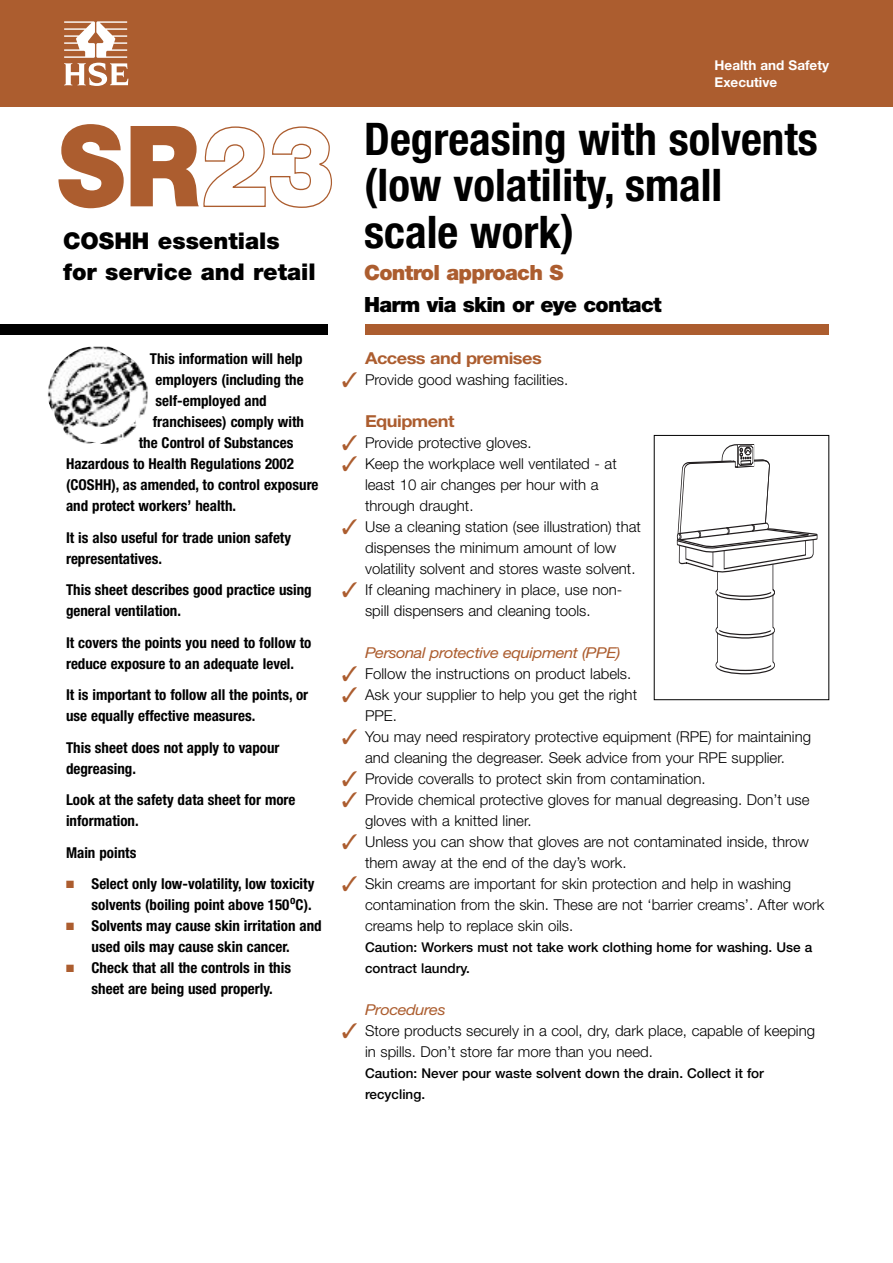
<style>
.page{position:relative;width:893px;height:1263px;background:#fff}
.page>*{position:absolute;margin:0;border:0;box-sizing:border-box;transform-origin:0 0}
.t1{font:900 112.5px "Helvetica Neue";color:#ac5d2f;scale:.9 1}
.t2{font:700 condensed 45px/46.5px "Helvetica Neue";color:#000}
.t3{font:900 23.1px/31.5px "Helvetica Neue";color:#000}
.t4{font:900 21px "Helvetica Neue";letter-spacing:-.035em;color:#000}
.t5{font:900 21px "Helvetica Neue";letter-spacing:-.035em;color:#ac5d2f}
.t6{font:700 16.5px "Helvetica Neue";letter-spacing:-.03em;color:#ac5d2f;scale:1.1 1}
.t7{font:300 15px/21px "Helvetica Neue";color:#000}
.t8{font:700 condensed 15px/21px "Helvetica Neue";color:#000}
.t9{font:italic 15px "Helvetica Neue";letter-spacing:-.03em;color:#ac5d2f;scale:1.1 1}
.t10{font:500 13.5px/21px "Helvetica Neue";color:#000}
.t11{font:700 13.5px/16.5px "Helvetica Neue";color:#fff}
.s1{color:#fff}
.s2{color:#ac5d2f}
</style>
<div class="page">
<div style="left:0;top:0;width:893px;height:106px;background:#ac5d2f"></div>
<svg style="left:64px;top:21px;width:64px;height:65px"></svg>
<div style="left:366px;top:324px;width:463px;height:10px;background:#ac5d2f"></div>
<div style="left:0;top:324px;width:327px;height:10px;background:#000"></div>
<img style="left:48px;top:347px;width:100px;height:97px">
<svg style="left:677px;top:444px;width:140px;height:230px"></svg>
<div style="left:654px;top:435px;width:175px;height:265px;border:1px solid #000"></div>
<h1 class="t1" style="left:57px;top:126px;width:310px">SR<span class="s1">23</span></h1>
<h3 class="t3" style="left:63px;top:226px;width:254px">COSHH essentials for service and retail</h3>
<p class="t11" style="left:715px;top:59px;width:116px">Health and Safety<br>Executive</p>
<h2 class="t2" style="left:364px;top:119px;width:455px">Degreasing with solvents (low volatility, small scale work)</h2>
<h3 class="t5" style="left:364px;top:265px;width:201px">Control approach S</h3>
<h3 class="t4" style="left:364px;top:297px;width:299px">Harm via skin or eye contact</h3>
<p class="t8" style="left:150px;top:349px;width:154px">This information will help</p>
<p class="t8" style="left:156px;top:370px;width:150px">employers (including the</p>
<p class="t8" style="left:156px;top:391px;width:113px">self-employed and</p>
<p class="t8" style="left:153px;top:412px;width:153px">franchisees) comply with</p>
<p class="t8" style="left:139px;top:433px;width:156px">the Control of Substances</p>
<p class="t8" style="left:66px;top:454px;width:229px">Hazardous to Health Regulations 2002</p>
<p class="t8" style="left:66px;top:475px;width:254px">(COSHH), as amended, to control exposure</p>
<p class="t8" style="left:66px;top:496px;width:172px">and protect workers’ health.</p>
<p class="t8" style="left:66px;top:528px;width:227px">It is also useful for trade union safety representatives.</p>
<p class="t8" style="left:66px;top:580px;width:247px">This sheet describes good practice using general ventilation.</p>
<p class="t8" style="left:66px;top:633px;width:247px">It covers the points you need to follow to reduce exposure to an adequate level.</p>
<p class="t8" style="left:66px;top:685px;width:244px">It is important to follow all the points, or use equally effective measures.</p>
<p class="t8" style="left:66px;top:738px;width:215px">This sheet does not apply to vapour degreasing.</p>
<p class="t8" style="left:66px;top:790px;width:231px">Look at the safety data sheet for more information.</p>
<p class="t8" style="left:66px;top:843px;width:72px">Main points</p>
<p class="t8" style="left:66px;top:874px;width:250px;text-align:right"><span class="s2">■</span> Select only low-volatility, low toxicity solvents (boiling point above 150<sup>o</sup>C).</p>
<p class="t8" style="left:66px;top:916px;width:257px;text-align:center"><span class="s2">■</span> Solvents may cause skin irritation and used oils may cause skin cancer.</p>
<p class="t8" style="left:66px;top:958px;width:226px;text-align:center"><span class="s2">■</span> Check that all the controls in this sheet are being used properly.</p>
<p class="t6" style="left:365px;top:352px;width:162px">Access and premises</p>
<p class="t7" style="left:342px;top:371px;width:228px"><span class="s2">✓</span> Provide good washing facilities.</p>
<p class="t6" style="left:365px;top:415px;width:83px">Equipment</p>
<p class="t7" style="left:342px;top:434px;width:191px"><span class="s2">✓</span> Provide protective gloves.</p>
<p class="t7" style="left:365px;top:455px;width:253px;text-indent:-23px"><span class="s2">✓</span> Keep the workplace well ventilated - at least 10 air changes per hour with a through draught.</p>
<p class="t7" style="left:365px;top:518px;width:277px;text-indent:-23px"><span class="s2">✓</span> Use a cleaning station (see illustration) that dispenses the minimum amount of low volatility solvent and stores waste solvent.</p>
<p class="t7" style="left:342px;top:581px;width:282px;text-align:center"><span class="s2">✓</span> If cleaning machinery in place, use non&shy;spill dispensers and cleaning tools.</p>
<p class="t9" style="left:365px;top:647px;width:233px">Personal protective equipment (PPE)</p>
<p class="t7" style="left:342px;top:665px;width:291px"><span class="s2">✓</span> Follow the instructions on product labels.</p>
<p class="t7" style="left:365px;top:686px;width:274px;text-indent:-23px"><span class="s2">✓</span> Ask your supplier to help you get the right<br>PPE.</p>
<p class="t7" style="left:342px;top:728px;width:471px;text-align:center"><span class="s2">✓</span> You may need respiratory protective equipment (RPE) for maintaining and cleaning the degreaser. Seek advice from your RPE supplier.</p>
<p class="t7" style="left:342px;top:770px;width:366px"><span class="s2">✓</span> Provide coveralls to protect skin from contamination.</p>
<p class="t7" style="left:365px;top:791px;width:446px;text-indent:-23px"><span class="s2">✓</span> Provide chemical protective gloves for manual degreasing. Don’t use gloves with a knitted liner.</p>
<p class="t7" style="left:365px;top:833px;width:445px;text-indent:-23px"><span class="s2">✓</span> Unless you can show that gloves are not contaminated inside, throw them away at the end of the day’s work.</p>
<p class="t7" style="left:365px;top:875px;width:461px;text-indent:-23px"><span class="s2">✓</span> Skin creams are important for skin protection and help in washing contamination from the skin. These are not ‘barrier creams’. After work creams help to replace skin oils.</p>
<p class="t10" style="left:365px;top:938px;width:449px">Caution: Workers must not take work clothing home for washing. Use a contract laundry.</p>
<p class="t9" style="left:365px;top:1004px;width:75px">Procedures</p>
<p class="t7" style="left:365px;top:1022px;width:452px;text-indent:-23px"><span class="s2">✓</span> Store products securely in a cool, dry, dark place, capable of keeping in spills. Don’t store far more than you need.</p>
<p class="t10" style="left:365px;top:1064px;width:400px">Caution: Never pour waste solvent down the drain. Collect it for recycling.</p>
</div>
